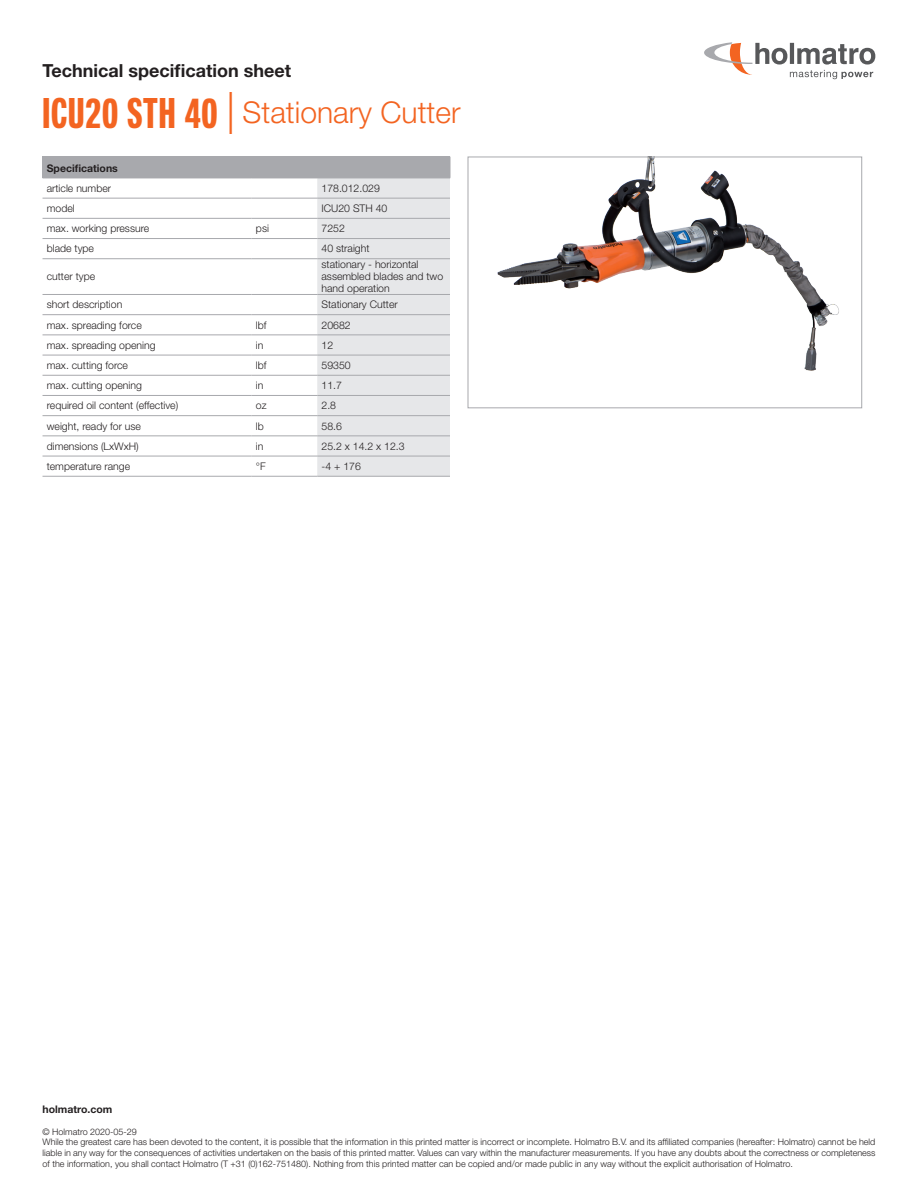
<style>
.page{position:relative;width:918px;height:1188px;background:#fff}
.page>*{position:absolute;margin:0;border:0;box-sizing:border-box;transform-origin:0 0}
.t1{font:300 30px "Helvetica Neue LT Std";color:#f36421}
.t2{font:700 18px "Helvetica Neue LT Std";color:#231f20}
.t3{font:300 10.5px/12px "Helvetica Neue LT Std";color:#231f20}
.t4{font:700 10.5px "Helvetica Neue LT Std";color:#231f20}
.t5{font:300 9px/10.8px "Helvetica Neue LT Std";color:#231f20}
.s1{font-family:"Neue Helvetica Pro 79 Cm";font-weight:700;font-size:42px}
.s2{font-size:42px}
</style>
<div class="page">
<svg style="left:704px;top:42px;width:171px;height:37px"></svg>
<div style="left:43px;top:157px;width:407px;height:21px;background:#a8a9ad"></div>
<svg style="left:317px;top:157px;width:134px;height:319px"></svg>
<hr style="left:43px;top:178px;width:209px;height:1px;background:#a8a9ad">
<hr style="left:252px;top:178px;width:65px;height:1px;background:#a8a9ad">
<hr style="left:317px;top:178px;width:133px;height:1px;background:#a8a9ad">
<hr style="left:43px;top:198px;width:209px;height:1px;background:#a8a9ad">
<hr style="left:252px;top:198px;width:65px;height:1px;background:#a8a9ad">
<hr style="left:317px;top:198px;width:133px;height:1px;background:#a8a9ad">
<hr style="left:43px;top:218px;width:209px;height:1px;background:#a8a9ad">
<hr style="left:252px;top:218px;width:65px;height:1px;background:#a8a9ad">
<hr style="left:317px;top:218px;width:133px;height:1px;background:#a8a9ad">
<hr style="left:43px;top:238px;width:209px;height:1px;background:#a8a9ad">
<hr style="left:252px;top:238px;width:65px;height:1px;background:#a8a9ad">
<hr style="left:317px;top:238px;width:133px;height:1px;background:#a8a9ad">
<hr style="left:43px;top:258px;width:209px;height:1px;background:#a8a9ad">
<hr style="left:252px;top:258px;width:65px;height:1px;background:#a8a9ad">
<hr style="left:317px;top:258px;width:133px;height:1px;background:#a8a9ad">
<hr style="left:43px;top:294px;width:209px;height:1px;background:#a8a9ad">
<hr style="left:252px;top:294px;width:65px;height:1px;background:#a8a9ad">
<hr style="left:317px;top:294px;width:133px;height:1px;background:#a8a9ad">
<hr style="left:43px;top:314px;width:209px;height:1px;background:#a8a9ad">
<hr style="left:252px;top:314px;width:65px;height:1px;background:#a8a9ad">
<hr style="left:317px;top:314px;width:133px;height:1px;background:#a8a9ad">
<hr style="left:43px;top:335px;width:209px;height:1px;background:#a8a9ad">
<hr style="left:252px;top:335px;width:65px;height:1px;background:#a8a9ad">
<hr style="left:317px;top:335px;width:133px;height:1px;background:#a8a9ad">
<hr style="left:43px;top:355px;width:209px;height:1px;background:#a8a9ad">
<hr style="left:252px;top:355px;width:65px;height:1px;background:#a8a9ad">
<hr style="left:317px;top:355px;width:133px;height:1px;background:#a8a9ad">
<hr style="left:43px;top:375px;width:209px;height:1px;background:#a8a9ad">
<hr style="left:252px;top:375px;width:65px;height:1px;background:#a8a9ad">
<hr style="left:317px;top:375px;width:133px;height:1px;background:#a8a9ad">
<hr style="left:43px;top:395px;width:209px;height:1px;background:#a8a9ad">
<hr style="left:252px;top:395px;width:65px;height:1px;background:#a8a9ad">
<hr style="left:317px;top:395px;width:133px;height:1px;background:#a8a9ad">
<hr style="left:43px;top:415px;width:209px;height:1px;background:#a8a9ad">
<hr style="left:252px;top:415px;width:65px;height:1px;background:#a8a9ad">
<hr style="left:317px;top:415px;width:133px;height:1px;background:#a8a9ad">
<hr style="left:43px;top:436px;width:209px;height:1px;background:#a8a9ad">
<hr style="left:252px;top:436px;width:65px;height:1px;background:#a8a9ad">
<hr style="left:317px;top:436px;width:133px;height:1px;background:#a8a9ad">
<hr style="left:43px;top:476px;width:209px;height:1px;background:#a8a9ad">
<hr style="left:43px;top:456px;width:209px;height:1px;background:#a8a9ad">
<hr style="left:252px;top:476px;width:65px;height:1px;background:#a8a9ad">
<hr style="left:252px;top:456px;width:65px;height:1px;background:#a8a9ad">
<hr style="left:317px;top:476px;width:133px;height:1px;background:#a8a9ad">
<hr style="left:317px;top:456px;width:133px;height:1px;background:#a8a9ad">
<img style="left:497px;top:159px;width:342px;height:212px">
<div style="left:468px;top:157px;width:394px;height:251px;border:1px solid #a8a9ad"></div>
<h2 class="t2" style="left:43px;top:59px;width:250px">Technical specification sheet</h2>
<h1 class="t1" style="left:43px;top:94px;width:419px"><span class="s1">ICU20 STH 40</span> <span class="s2">|</span> Stationary Cutter</h1>
<p class="t4" style="left:47px;top:161px;width:73px">Specifications</p>
<p class="t3" style="left:47px;top:182px;width:66px">article number</p>
<p class="t3" style="left:322px;top:182px;width:60px">178.012.029</p>
<p class="t3" style="left:47px;top:202px;width:30px">model</p>
<p class="t3" style="left:322px;top:202px;width:67px">ICU20 STH 40</p>
<p class="t3" style="left:47px;top:222px;width:104px">max. working pressure</p>
<p class="t3" style="left:256px;top:222px;width:15px">psi</p>
<p class="t3" style="left:322px;top:222px;width:25px">7252</p>
<p class="t3" style="left:47px;top:242px;width:49px">blade type</p>
<p class="t3" style="left:322px;top:242px;width:50px">40 straight</p>
<p class="t3" style="left:47px;top:270px;width:50px">cutter type</p>
<p class="t3" style="left:322px;top:258px;width:123px">stationary - horizontal assembled blades and two hand operation</p>
<p class="t3" style="left:47px;top:298px;width:77px">short description</p>
<p class="t3" style="left:322px;top:298px;width:78px">Stationary Cutter</p>
<p class="t3" style="left:47px;top:319px;width:97px">max. spreading force</p>
<p class="t3" style="left:256px;top:319px;width:12px">lbf</p>
<p class="t3" style="left:322px;top:319px;width:31px">20682</p>
<p class="t3" style="left:47px;top:339px;width:110px">max. spreading opening</p>
<p class="t3" style="left:256px;top:339px;width:9px">in</p>
<p class="t3" style="left:322px;top:339px;width:13px">12</p>
<p class="t3" style="left:47px;top:359px;width:83px">max. cutting force</p>
<p class="t3" style="left:256px;top:359px;width:12px">lbf</p>
<p class="t3" style="left:322px;top:359px;width:31px">59350</p>
<p class="t3" style="left:47px;top:379px;width:97px">max. cutting opening</p>
<p class="t3" style="left:256px;top:379px;width:9px">in</p>
<p class="t3" style="left:322px;top:379px;width:22px">11.7</p>
<p class="t3" style="left:47px;top:399px;width:133px">required oil content (effective)</p>
<p class="t3" style="left:256px;top:399px;width:12px">oz</p>
<p class="t3" style="left:322px;top:399px;width:16px">2.8</p>
<p class="t3" style="left:47px;top:420px;width:96px">weight, ready for use</p>
<p class="t3" style="left:256px;top:420px;width:9px">lb</p>
<p class="t3" style="left:322px;top:420px;width:22px">58.6</p>
<p class="t3" style="left:47px;top:440px;width:93px">dimensions (LxWxH)</p>
<p class="t3" style="left:256px;top:440px;width:9px">in</p>
<p class="t3" style="left:322px;top:440px;width:85px">25.2 x 14.2 x 12.3</p>
<p class="t3" style="left:47px;top:460px;width:85px">temperature range</p>
<p class="t3" style="left:256px;top:460px;width:11px">°F</p>
<p class="t3" style="left:322px;top:460px;width:41px">-4 + 176</p>
<p class="t4" style="left:43px;top:1103px;width:71px">holmatro.com</p>
<p class="t5" style="left:43px;top:1126px;width:835px">© Holmatro 2020-05-29<br>While the greatest care has been devoted to the content, it is possible that the information in this printed matter is incorrect or incomplete. Holmatro B.V. and its affiliated companies (hereafter: Holmatro) cannot be held liable in any way for the consequences of activities undertaken on the basis of this printed matter. Values can vary within the manufacturer measurements. If you have any doubts about the correctness or completeness of the information, you shall contact Holmatro (T +31 (0)162-751480). Nothing from this printed matter can be copied and/or made public in any way without the explicit authorisation of Holmatro.</p>
</div>
